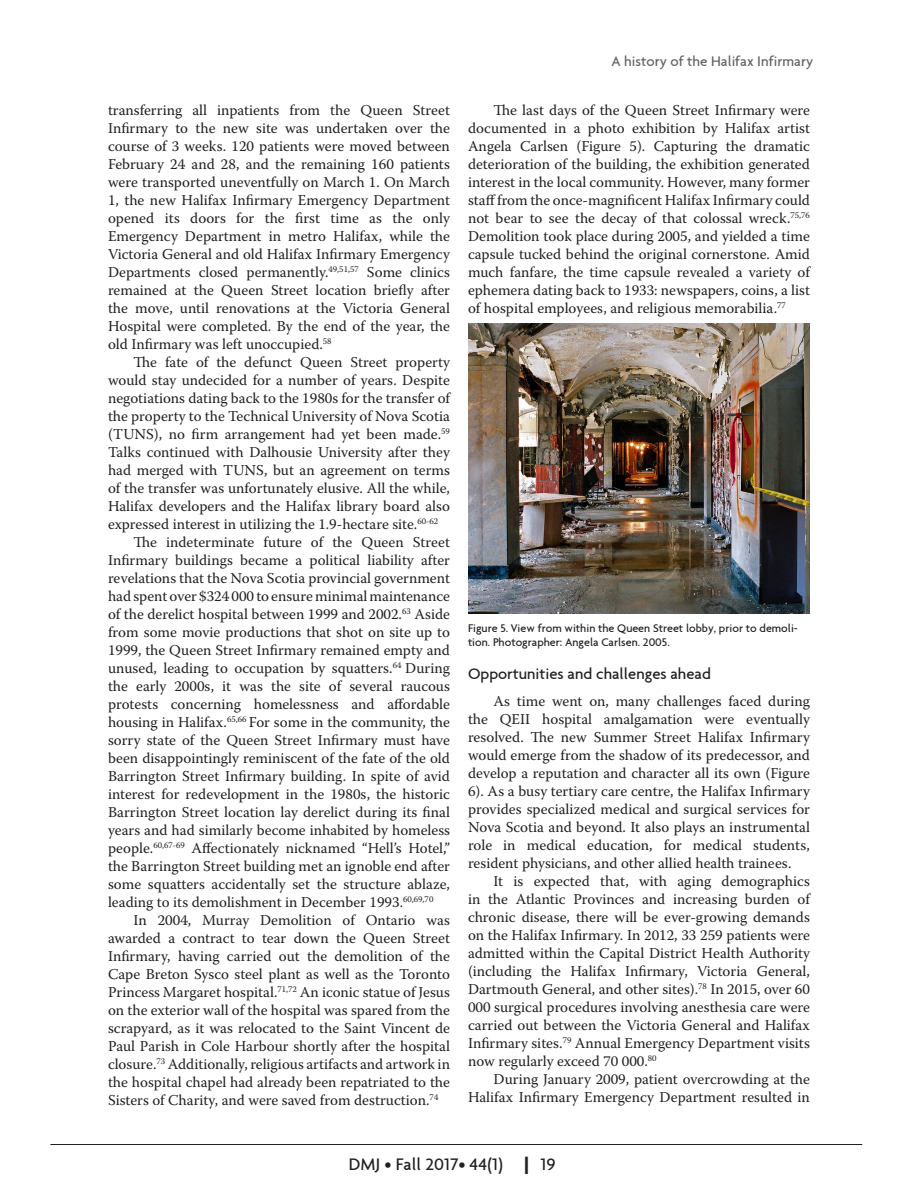
<style>
.page{position:relative;width:918px;height:1188px;background:#fff}
.page>*{position:absolute;margin:0;border:0;box-sizing:border-box;transform-origin:0 0}
.t1{font:500 27px "Agenda";color:#231f20}
.t2{font:500 18px "Agenda";color:#231f20}
.t3{font:500 16.5px "Agenda";color:#231f20}
.t4{font:15px/18px "Warnock Pro";color:#231f20;text-align:justify}
.t5{font:500 15px "Agenda";color:#636366}
.t6{font:500 12px/14.4px "Agenda";color:#231f20}
</style>
<div class="page">
<hr style="left:50px;top:1144px;width:812px;height:1px;background:#231f20">
<img style="left:468px;top:324px;width:342px;height:290px">
<p class="t4" style="left:108px;top:101px;width:344px">transferring all inpatients from the Queen Street Infirmary to the new site was undertaken over the course of 3 weeks. 120 patients were moved between February 24 and 28, and the remaining 160 patients were transported uneventfully on March 1. On March 1, the new Halifax Infirmary Emergency Department opened its doors for the first time as the only Emergency Department in metro Halifax, while the Victoria General and old Halifax Infirmary Emergency Departments closed permanently.<sup>49,51,57</sup> Some clinics remained at the Queen Street location briefly after the move, until renovations at the Victoria General Hospital were completed. By the end of the year, the old Infirmary was left unoccupied.<sup>58</sup></p>
<p class="t4" style="left:134px;top:353px;width:318px">The fate of the defunct Queen Street property</p>
<p class="t4" style="left:108px;top:371px;width:343px">would stay undecided for a number of years. Despite</p>
<p class="t4" style="left:108px;top:389px;width:344px">negotiations dating back to the 1980s for the transfer of</p>
<p class="t4" style="left:108px;top:407px;width:344px">the property to the Technical University of Nova Scotia</p>
<p class="t4" style="left:108px;top:425px;width:343px">(TUNS), no firm arrangement had yet been made.<sup>59</sup></p>
<p class="t4" style="left:108px;top:443px;width:344px">Talks continued with Dalhousie University after they</p>
<p class="t4" style="left:108px;top:461px;width:343px">had merged with TUNS, but an agreement on terms</p>
<p class="t4" style="left:108px;top:479px;width:344px">of the transfer was unfortunately elusive. All the while,</p>
<p class="t4" style="left:108px;top:497px;width:343px">Halifax developers and the Halifax library board also</p>
<p class="t4" style="left:108px;top:515px;width:332px">expressed interest in utilizing the 1.9-hectare site.<sup>60-62</sup></p>
<p class="t4" style="left:134px;top:533px;width:318px">The indeterminate future of the Queen Street</p>
<p class="t4" style="left:108px;top:551px;width:344px">Infirmary buildings became a political liability after</p>
<p class="t4" style="left:108px;top:569px;width:343px">revelations that the Nova Scotia provincial government</p>
<p class="t4" style="left:108px;top:587px;width:343px">had spent over $324 000 to ensure minimal maintenance</p>
<p class="t4" style="left:108px;top:605px;width:343px">of the derelict hospital between 1999 and 2002.<sup>63</sup> Aside</p>
<p class="t4" style="left:108px;top:623px;width:344px">from some movie productions that shot on site up to</p>
<p class="t4" style="left:108px;top:641px;width:344px">1999, the Queen Street Infirmary remained empty and</p>
<p class="t4" style="left:108px;top:659px;width:344px">unused, leading to occupation by squatters.<sup>64</sup> During</p>
<p class="t4" style="left:108px;top:677px;width:343px">the early 2000s, it was the site of several raucous</p>
<p class="t4" style="left:108px;top:695px;width:343px">protests concerning homelessness and affordable</p>
<p class="t4" style="left:108px;top:713px;width:344px">housing in Halifax.<sup>65,66</sup> For some in the community, the</p>
<p class="t4" style="left:108px;top:731px;width:344px">sorry state of the Queen Street Infirmary must have</p>
<p class="t4" style="left:108px;top:749px;width:343px">been disappointingly reminiscent of the fate of the old</p>
<p class="t4" style="left:108px;top:767px;width:343px">Barrington Street Infirmary building. In spite of avid</p>
<p class="t4" style="left:108px;top:785px;width:344px">interest for redevelopment in the 1980s, the historic</p>
<p class="t4" style="left:108px;top:803px;width:344px">Barrington Street location lay derelict during its final</p>
<p class="t4" style="left:108px;top:821px;width:344px">years and had similarly become inhabited by homeless</p>
<p class="t4" style="left:108px;top:839px;width:343px">people.<sup>60,67-69</sup> Affectionately nicknamed “Hell’s Hotel,”</p>
<p class="t4" style="left:108px;top:857px;width:344px">the Barrington Street building met an ignoble end after</p>
<p class="t4" style="left:108px;top:875px;width:343px">some squatters accidentally set the structure ablaze,</p>
<p class="t4" style="left:108px;top:893px;width:327px">leading to its demolishment in December 1993.<sup>60,69,70</sup></p>
<p class="t4" style="left:134px;top:911px;width:318px">In 2004, Murray Demolition of Ontario was</p>
<p class="t4" style="left:108px;top:929px;width:344px">awarded a contract to tear down the Queen Street</p>
<p class="t4" style="left:108px;top:947px;width:343px">Infirmary, having carried out the demolition of the</p>
<p class="t4" style="left:108px;top:965px;width:344px">Cape Breton Sysco steel plant as well as the Toronto</p>
<p class="t4" style="left:108px;top:983px;width:343px">Princess Margaret hospital.<sup>71,72</sup> An iconic statue of Jesus</p>
<p class="t4" style="left:108px;top:1001px;width:344px">on the exterior wall of the hospital was spared from the</p>
<p class="t4" style="left:108px;top:1019px;width:344px">scrapyard, as it was relocated to the Saint Vincent de</p>
<p class="t4" style="left:108px;top:1037px;width:344px">Paul Parish in Cole Harbour shortly after the hospital</p>
<p class="t4" style="left:108px;top:1055px;width:344px">closure.<sup>73</sup> Additionally, religious artifacts and artwork in</p>
<p class="t4" style="left:108px;top:1073px;width:344px">the hospital chapel had already been repatriated to the</p>
<p class="t4" style="left:108px;top:1091px;width:332px">Sisters of Charity, and were saved from destruction.<sup>74</sup></p>
<p class="t5" style="left:611px;top:52px;width:203px">A history of the Halifax Infirmary</p>
<p class="t4" style="left:468px;top:101px;width:344px;text-indent:26px">The last days of the Queen Street Infirmary were documented in a photo exhibition by Halifax artist Angela Carlsen (Figure 5). Capturing the dramatic deterioration of the building, the exhibition generated interest in the local community. However, many former staff from the once-magnificent Halifax Infirmary could not bear to see the decay of that colossal wreck.<sup>75,76<br></sup>Demolition took place during 2005, and yielded a time capsule tucked behind the original cornerstone. Amid much fanfare, the time capsule revealed a variety of ephemera dating back to 1933: newspapers, coins, a list of hospital employees, and religious memorabilia.<sup>77</sup></p>
<p class="t6" style="left:468px;top:621px;width:331px">Figure 5. View from within the Queen Street lobby, prior to demoli&shy;tion. Photographer: Angela Carlsen. 2005.</p>
<p class="t3" style="left:468px;top:663px;width:244px">Opportunities and challenges ahead</p>
<p class="t4" style="left:468px;top:692px;width:344px;text-indent:26px">As time went on, many challenges faced during the QEII hospital amalgamation were eventually resolved. The new Summer Street Halifax Infirmary would emerge from the shadow of its predecessor, and develop a reputation and character all its own (Figure 6). As a busy tertiary care centre, the Halifax Infirmary provides specialized medical and surgical services for Nova Scotia and beyond. It also plays an instrumental role in medical education, for medical students, resident physicians, and other allied health trainees.</p>
<p class="t4" style="left:468px;top:872px;width:344px;text-indent:26px">It is expected that, with aging demographics in the Atlantic Provinces and increasing burden of chronic disease, there will be ever-growing demands on the Halifax Infirmary. In 2012, 33 259 patients were admitted within the Capital District Health Authority (including the Halifax Infirmary, Victoria General, Dartmouth General, and other sites).<sup>78</sup> In 2015, over 60<br>000 surgical procedures involving anesthesia care were carried out between the Victoria General and Halifax Infirmary sites.<sup>79</sup> Annual Emergency Department visits now regularly exceed 70 000.<sup>80</sup></p>
<p class="t4" style="left:468px;top:1070px;width:344px;text-align:right">During January 2009, patient overcrowding at the<br>Halifax Infirmary Emergency Department resulted in</p>
<h1 class="t1" style="left:523px;top:1149px;width:8px">I</h1>
<p class="t2" style="left:349px;top:1153px;width:156px">DMJ • Fall 2017• 44(1)</p>
<p class="t2" style="left:540px;top:1153px;width:17px">19</p>
</div>
